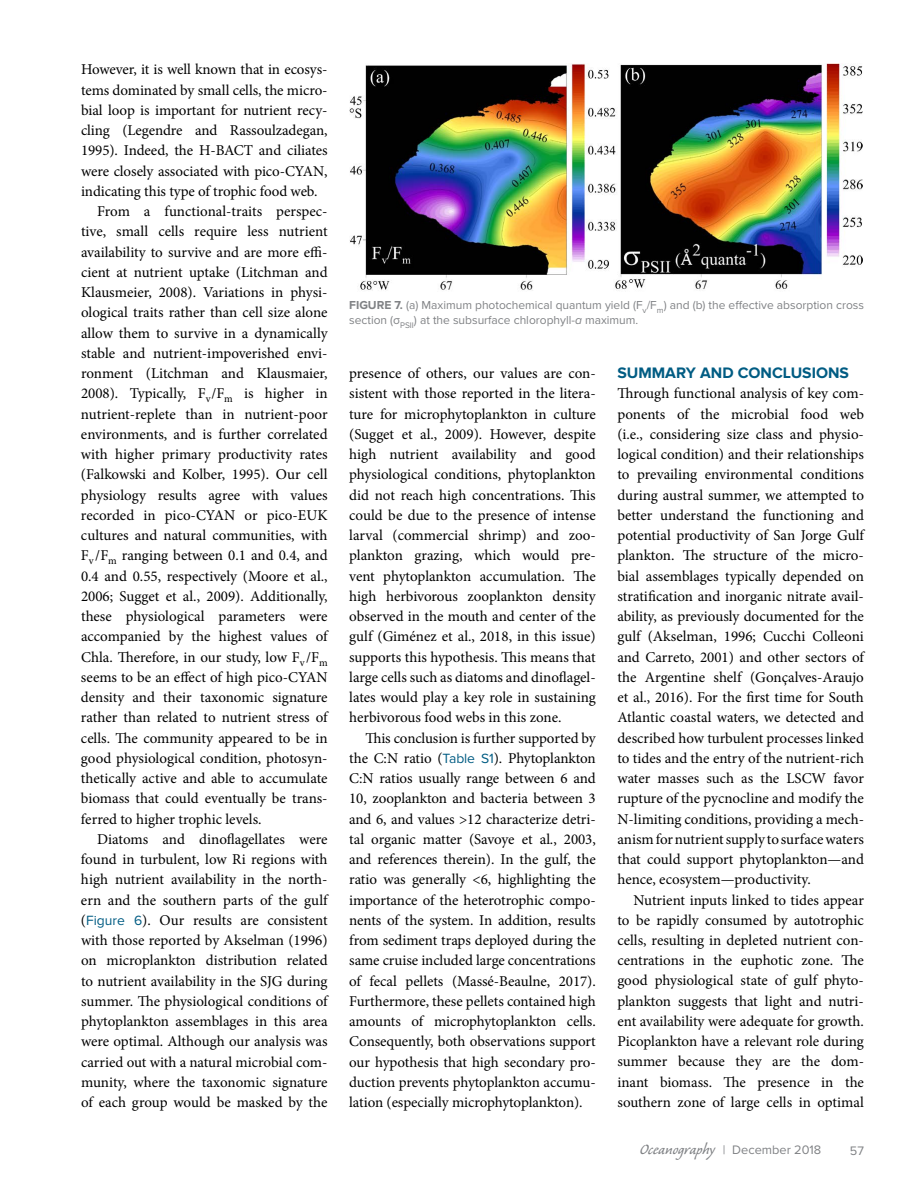
<style>
.page{position:relative;width:918px;height:1188px;background:#fff}
.page>*{position:absolute;margin:0;border:0;box-sizing:border-box;transform-origin:0 0}
.t1{font:700 15.75px "Proxima Nova";color:#005c83}
.t2{font:15px/20.2px "Minion Pro";letter-spacing:-.005em;color:#000;text-align:justify}
.t3{font:12.75px "Proxima Nova";color:#808285}
.t4{font:12px/15px "Proxima Nova";color:#808285}
.s1{font-family:"Proxima Nova";font-size:13.8px;color:#005c83}
.s2{font-weight:700}
.s3{font-style:italic}
.s4{font-family:"Caliban Std";font-size:18.75px}
</style>
<div class="page">
<img style="left:349px;top:63px;width:513px;height:228px">
<p class="t2" style="left:81px;top:59px;width:248px">However, it is well known that in ecosys-</p>
<p class="t2" style="left:81px;top:80px;width:248px">tems dominated by small cells, the micro-</p>
<p class="t2" style="left:81px;top:100px;width:248px">bial loop is important for nutrient recy-</p>
<p class="t2" style="left:81px;top:120px;width:248px">cling (Legendre and Rassoulzadegan,</p>
<p class="t2" style="left:81px;top:140px;width:248px">1995). Indeed, the H-BACT and ciliates</p>
<p class="t2" style="left:81px;top:161px;width:248px">were closely associated with pico-CYAN,</p>
<p class="t2" style="left:81px;top:181px;width:238px">indicating this type of trophic food web.</p>
<p class="t2" style="left:97px;top:201px;width:232px">From a functional-traits perspec-</p>
<p class="t2" style="left:81px;top:221px;width:248px">tive, small cells require less nutrient</p>
<p class="t2" style="left:81px;top:242px;width:248px">availability to survive and are more effi-</p>
<p class="t2" style="left:81px;top:262px;width:248px">cient at nutrient uptake (Litchman and</p>
<p class="t2" style="left:81px;top:282px;width:248px">Klausmeier, 2008). Variations in physi-</p>
<p class="t2" style="left:81px;top:302px;width:248px">ological traits rather than cell size alone</p>
<p class="t2" style="left:81px;top:323px;width:248px">allow them to survive in a dynamically</p>
<p class="t2" style="left:81px;top:343px;width:248px">stable and nutrient-impoverished envi-</p>
<p class="t2" style="left:81px;top:363px;width:248px">ronment (Litchman and Klausmaier,</p>
<p class="t2" style="left:81px;top:383px;width:248px">2008). Typically, F<sub>v</sub>/F<sub>m</sub> is higher in</p>
<p class="t2" style="left:81px;top:404px;width:248px">nutrient-replete than in nutrient-poor</p>
<p class="t2" style="left:81px;top:424px;width:248px">environments, and is further correlated</p>
<p class="t2" style="left:81px;top:444px;width:248px">with higher primary productivity rates</p>
<p class="t2" style="left:81px;top:464px;width:248px">(Falkowski and Kolber, 1995). Our cell</p>
<p class="t2" style="left:81px;top:485px;width:248px">physiology results agree with values</p>
<p class="t2" style="left:81px;top:505px;width:248px">recorded in pico-CYAN or pico-EUK</p>
<p class="t2" style="left:81px;top:525px;width:248px">cultures and natural communities, with</p>
<p class="t2" style="left:81px;top:545px;width:248px">F<sub>v</sub> /F<sub>m</sub> ranging between 0.1 and 0.4, and</p>
<p class="t2" style="left:81px;top:566px;width:248px">0.4 and 0.55, respectively (Moore et al.,</p>
<p class="t2" style="left:81px;top:586px;width:248px">2006; Sugget et al., 2009). Additionally,</p>
<p class="t2" style="left:81px;top:606px;width:248px">these physiological parameters were</p>
<p class="t2" style="left:81px;top:626px;width:248px">accompanied by the highest values of</p>
<p class="t2" style="left:81px;top:647px;width:248px">Chla. Therefore, in our study, low F<sub>v</sub> /F<sub>m</sub></p>
<p class="t2" style="left:81px;top:667px;width:248px">seems to be an effect of high pico-CYAN</p>
<p class="t2" style="left:81px;top:687px;width:248px">density and their taxonomic signature</p>
<p class="t2" style="left:81px;top:707px;width:248px">rather than related to nutrient stress of</p>
<p class="t2" style="left:81px;top:728px;width:248px">cells. The community appeared to be in</p>
<p class="t2" style="left:81px;top:748px;width:248px">good physiological condition, photosyn-</p>
<p class="t2" style="left:81px;top:768px;width:248px">thetically active and able to accumulate</p>
<p class="t2" style="left:81px;top:788px;width:248px">biomass that could eventually be trans-</p>
<p class="t2" style="left:81px;top:809px;width:182px">ferred to higher trophic levels.</p>
<p class="t2" style="left:97px;top:829px;width:232px">Diatoms and dinoflagellates were</p>
<p class="t2" style="left:81px;top:849px;width:248px">found in turbulent, low Ri regions with</p>
<p class="t2" style="left:81px;top:869px;width:248px">high nutrient availability in the north-</p>
<p class="t2" style="left:81px;top:890px;width:248px">ern and the southern parts of the gulf</p>
<p class="t2" style="left:81px;top:910px;width:248px">(<span class="s1">Figure 6</span>). Our results are consistent</p>
<p class="t2" style="left:81px;top:930px;width:248px">with those reported by Akselman (1996)</p>
<p class="t2" style="left:81px;top:950px;width:248px">on microplankton distribution related</p>
<p class="t2" style="left:81px;top:971px;width:248px">to nutrient availability in the SJG during</p>
<p class="t2" style="left:81px;top:991px;width:248px">summer. The physiological conditions of</p>
<p class="t2" style="left:81px;top:1011px;width:248px">phytoplankton assemblages in this area</p>
<p class="t2" style="left:81px;top:1031px;width:248px">were optimal. Although our analysis was</p>
<p class="t2" style="left:81px;top:1052px;width:248px">carried out with a natural microbial com-</p>
<p class="t2" style="left:81px;top:1072px;width:248px">munity, where the taxonomic signature</p>
<p class="t2" style="left:81px;top:1092px;width:248px">of each group would be masked by the</p>
<p class="t4" style="left:349px;top:298px;width:516px"><span class="s2">FIGURE 7.</span> (a) Maximum photochemical quantum yield (F<sub>v</sub>/F<sub>m</sub>) and (b) the effective absorption cross section (σ<sub>PSII</sub>) at the subsurface chlorophyll-<span class="s3">a</span> maximum.</p>
<p class="t2" style="left:349px;top:363px;width:248px">presence of others, our values are con&shy;sistent with those reported in the litera&shy;ture for microphytoplankton in culture (Sugget et al., 2009). However, despite high nutrient availability and good physiological conditions, phytoplankton did not reach high concentrations. This could be due to the presence of intense larval (commercial shrimp) and zoo&shy;plankton grazing, which would pre&shy;vent phytoplankton accumulation. The high herbivorous zooplankton density observed in the mouth and center of the gulf (Giménez et al., 2018, in this issue) supports this hypothesis. This means that large cells such as diatoms and dinoflagel&shy;lates would play a key role in sustaining herbivorous food webs in this zone.</p>
<p class="t2" style="left:349px;top:728px;width:248px;text-indent:16px">This conclusion is further supported by the C:N ratio (<span class="s1">Table S1</span>). Phytoplankton C:N ratios usually range between 6 and 10, zooplankton and bacteria between 3 and 6, and values &gt;12 characterize detri&shy;tal organic matter (Savoye et al., 2003, and references therein). In the gulf, the ratio was generally &lt;6, highlighting the importance of the heterotrophic compo&shy;nents of the system. In addition, results from sediment traps deployed during the same cruise included large concentrations of fecal pellets (Massé-Beaulne, 2017).<br>Furthermore, these pellets contained high amounts of microphytoplankton cells.<br>Consequently, both observations support our hypothesis that high secondary pro&shy;duction prevents phytoplankton accumu&shy;lation (especially microphytoplankton).</p>
<p class="t1" style="left:617px;top:364px;width:233px">SUMMARY AND CONCLUSIONS</p>
<p class="t2" style="left:617px;top:383px;width:248px">Through functional analysis of key com&shy;ponents of the microbial food web (i.e., considering size class and physio&shy;logical condition) and their relationships to prevailing environmental conditions during austral summer, we attempted to better understand the functioning and potential productivity of San Jorge Gulf plankton. The structure of the micro&shy;bial assemblages typically depended on stratification and inorganic nitrate avail&shy;ability, as previously documented for the gulf (Akselman, 1996; Cucchi Colleoni and Carreto, 2001) and other sectors of the Argentine shelf (Gonçalves-Araujo et al., 2016). For the first time for South Atlantic coastal waters, we detected and described how turbulent processes linked to tides and the entry of the nutrient-rich water masses such as the LSCW favor rupture of the pycnocline and modify the N-limiting conditions, providing a mech&shy;anism for nutrient supply to surface waters that could support phytoplankton—and hence, ecosystem—productivity.</p>
<p class="t2" style="left:617px;top:890px;width:248px;text-indent:16px">Nutrient inputs linked to tides appear to be rapidly consumed by autotrophic cells, resulting in depleted nutrient con&shy;centrations in the euphotic zone. The good physiological state of gulf phyto&shy;plankton suggests that light and nutri&shy;ent availability were adequate for growth.<br>Picoplankton have a relevant role during summer because they are the dom&shy;inant biomass. The presence in the southern zone of large cells in optimal</p>
<p class="t3" style="left:640px;top:1142px;width:183px"><span class="s4">Oceanography</span> | December 2018</p>
<p class="t3" style="left:850px;top:1143px;width:16px">57</p>
</div>
